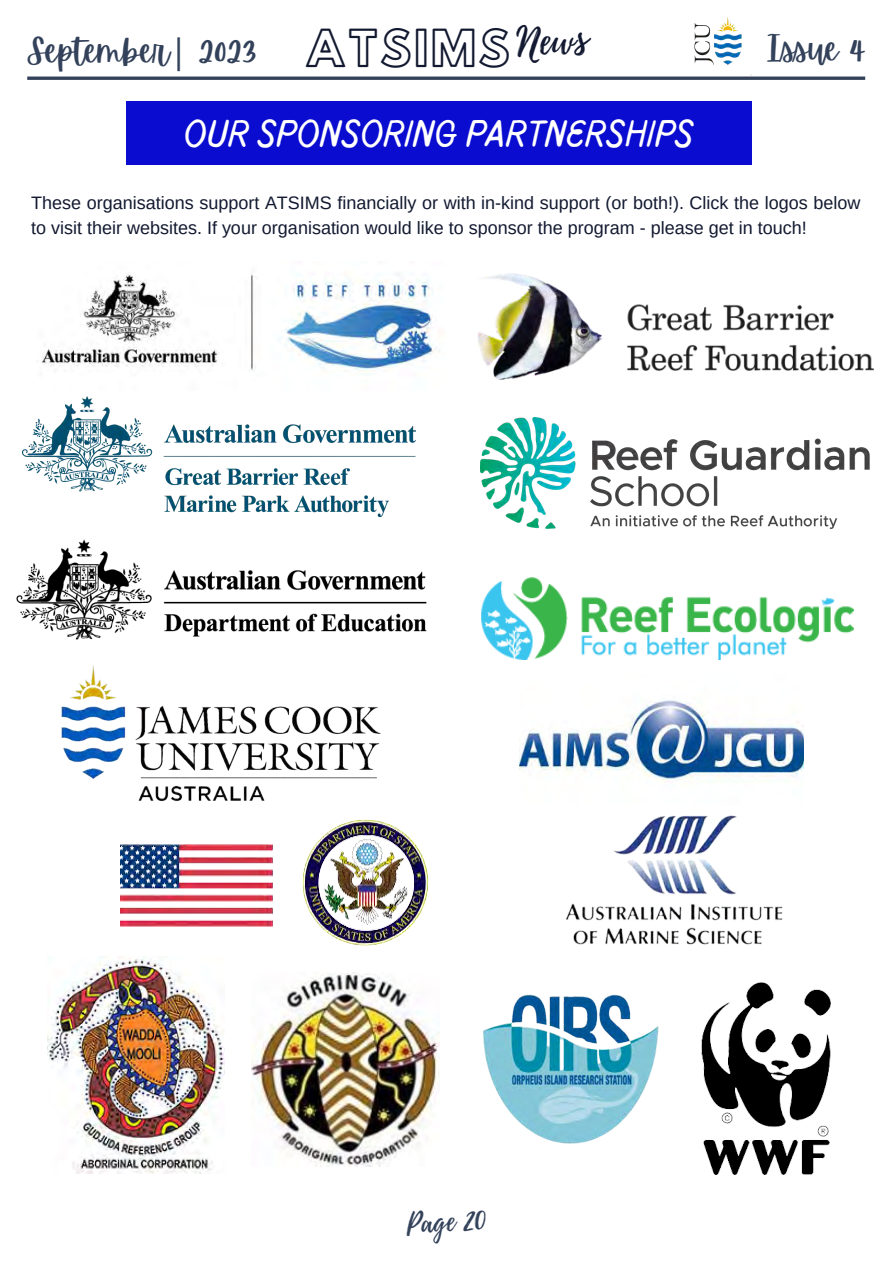
<style>
.page{position:relative;width:893px;height:1264px;background:#fff}
.page>*{position:absolute;margin:0;border:0;box-sizing:border-box;transform-origin:0 0}
.t1{font:43.95px "Hussar Ekologiczne 1";letter-spacing:.06em;color:#121930}
.t2{font:39.45px "Playlist Script";color:#121930}
.t3{font:100 38.7px "Pluma";color:#fff}
.t4{font:33.75px "Apricots";color:#33425a}
.t5{font:29.25px "Playlist Script";color:#33425a}
.t6{font:18px/24.8px "Arimo";color:#121930}
.s1{font-family:"Noto Sans"}
</style>
<div class="page">
<svg style="left:27px;top:76px;width:838px;height:4px;background:#505d72"></svg>
<div style="left:126px;top:102px;width:626px;height:63px;background:#0a0ccf"></div>
<img style="left:683px;top:17px;width:69px;height:60px">
<img style="left:478px;top:273px;width:395px;height:106px">
<img style="left:252px;top:972px;width:187px;height:194px">
<img style="left:41px;top:273px;width:396px;height:102px">
<img style="left:61px;top:665px;width:320px;height:137px">
<img style="left:519px;top:700px;width:283px;height:78px">
<img style="left:566px;top:778px;width:217px;height:167px">
<img style="left:22px;top:396px;width:394px;height:121px">
<img style="left:16px;top:539px;width:411px;height:101px">
<img style="left:121px;top:819px;width:308px;height:127px">
<img style="left:481px;top:418px;width:389px;height:110px">
<img style="left:701px;top:982px;width:128px;height:192px">
<img style="left:483px;top:994px;width:176px;height:150px">
<img style="left:47px;top:956px;width:178px;height:217px">
<img style="left:481px;top:577px;width:372px;height:83px">
<p class="t4" style="left:27px;top:32px;width:231px">September<span class="s1">|</span> 2023</p>
<p class="t1" style="left:305px;top:31px;width:206px">ATSIMS</p>
<p class="t2" style="left:514px;top:15px;width:73px;rotate:-5deg">News</p>
<p class="t4" style="left:767px;top:29px;width:99px">Issue 4</p>
<p class="t3" style="left:184px;top:116px;width:511px">OUR SPONSORING PARTNERSHIPS</p>
<p class="t6" style="left:31px;top:191px;width:830px">These organisations support ATSIMS financially or with in-kind support (or both!). Click the logos below to visit their websites. If your organisation would like to sponsor the program - please get in touch!</p>
<p class="t5" style="left:404px;top:1203px;width:81px;rotate:-5deg">Page 20</p>
</div>
